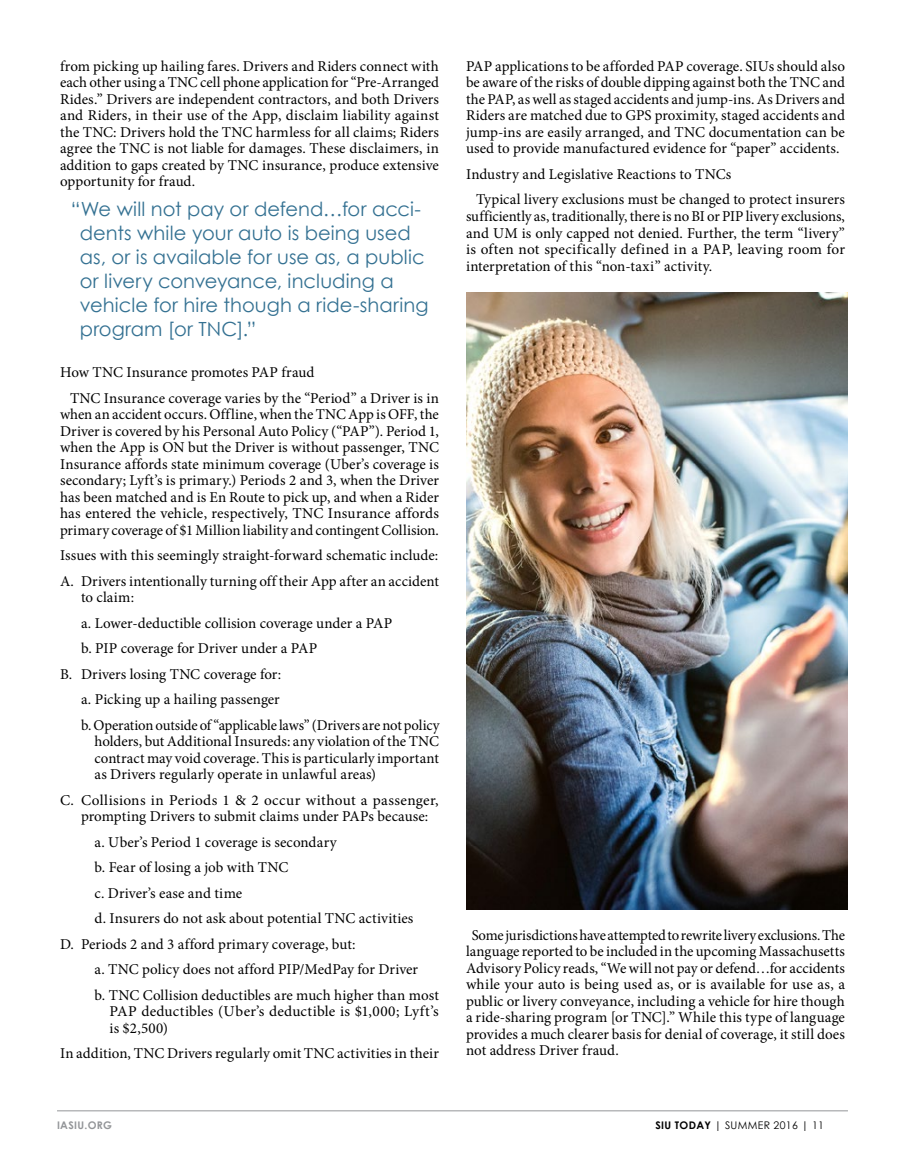
<style>
.page{position:relative;width:905px;height:1175px;background:#fff}
.page>*{position:absolute;margin:0;border:0;box-sizing:border-box;transform-origin:0 0}
.t1{font:19.5px/24px "Century Gothic";color:#347192}
.t2{font:15px/16.5px "Minion Pro";letter-spacing:.005em;color:#000;text-align:justify}
.t3{font:15px "Minion Pro";letter-spacing:-.015em;color:#000}
.t4{font:10.5px "Century Gothic";letter-spacing:.03em;color:#000}
.t5{font:700 10.5px "Century Gothic";letter-spacing:.03em;color:#939598}
.s1{font-weight:700}
</style>
<div class="page">
<hr style="left:57px;top:1110px;width:791px;height:1px;background:#939598">
<img style="left:466px;top:293px;width:382px;height:616px">
<p class="t2" style="left:60px;top:58px;width:380px">from picking up hailing fares. Drivers and Riders connect with each other using a TNC cell phone application for “Pre-Arranged Rides.” Drivers are independent contractors, and both Drivers and Riders, in their use of the App, disclaim liability against the TNC: Drivers hold the TNC harmless for all claims; Riders agree the TNC is not liable for damages. These disclaimers, in addition to gaps created by TNC insurance, produce extensive opportunity for fraud.</p>
<h1 class="t1" style="left:80px;top:196px;width:350px;text-indent:-9px">“We will not pay or defend…for acci&shy;dents while your auto is being used as, or is available for use as, a public or livery conveyance, including a vehicle for hire though a ride-sharing program [or TNC].”</h1>
<p class="t2" style="left:70px;top:359px;width:370px;line-height:25.5px;text-indent:-10px">How TNC Insurance promotes PAP fraud<br>TNC Insurance coverage varies by the “Period” a Driver is in</p>
<p class="t2" style="left:60px;top:406px;width:380px">when an accident occurs. Offline, when the TNC App is OFF, the Driver is covered by his Personal Auto Policy (“PAP”). Period 1, when the App is ON but the Driver is without passenger, TNC Insurance affords state minimum coverage (Uber’s coverage is secondary; Lyft’s is primary.) Periods 2 and 3, when the Driver has been matched and is En Route to pick up, and when a Rider has entered the vehicle, respectively, TNC Insurance affords primary coverage of $1 Million liability and contingent Collision.</p>
<p class="t2" style="left:60px;top:542px;width:380px;line-height:25.5px">Issues with this seemingly straight-forward schematic include:<br>A. Drivers intentionally turning off their App after an accident</p>
<p class="t2" style="left:81px;top:589px;width:55px">to claim:</p>
<p class="t2" style="left:81px;top:614px;width:313px">a. Lower-deductible collision coverage under a PAP</p>
<p class="t2" style="left:81px;top:640px;width:238px">b. PIP coverage for Driver under a PAP</p>
<p class="t2" style="left:60px;top:665px;width:222px">B. Drivers losing TNC coverage for:</p>
<p class="t2" style="left:81px;top:691px;width:200px">a. Picking up a hailing passenger</p>
<p class="t3" style="left:81px;top:715px;width:360px">b. Operation outside of “applicable laws” (Drivers are not policy</p>
<p class="t2" style="left:94px;top:733px;width:346px">holders, but Additional Insureds: any violation of the TNC contract may void coverage. This is particularly important as Drivers regularly operate in unlawful areas)</p>
<p class="t2" style="left:81px;top:791px;width:359px;text-indent:-21px">C. Collisions in Periods 1 &amp; 2 occur without a passenger, prompting Drivers to submit claims under PAPs because:</p>
<p class="t2" style="left:94px;top:833px;width:244px">a. Uber’s Period 1 coverage is secondary</p>
<p class="t2" style="left:94px;top:859px;width:195px">b. Fear of losing a job with TNC</p>
<p class="t2" style="left:94px;top:884px;width:149px">c. Driver’s ease and time</p>
<p class="t2" style="left:94px;top:910px;width:320px">d. Insurers do not ask about potential TNC activities</p>
<p class="t2" style="left:60px;top:935px;width:297px">D. Periods 2 and 3 afford primary coverage, but:</p>
<p class="t2" style="left:94px;top:961px;width:325px">a. TNC policy does not afford PIP/MedPay for Driver</p>
<p class="t2" style="left:94px;top:986px;width:346px">b. TNC Collision deductibles are much higher than most</p>
<p class="t2" style="left:109px;top:1003px;width:330px">PAP deductibles (Uber’s deductible is $1,000; Lyft’s is $2,500)</p>
<p class="t2" style="left:60px;top:1045px;width:380px">In addition, TNC Drivers regularly omit TNC activities in their</p>
<p class="t2" style="left:466px;top:58px;width:380px">PAP applications to be afforded PAP coverage. SIUs should also be aware of the risks of double dipping against both the TNC and the PAP, as well as staged accidents and jump-ins. As Drivers and Riders are matched due to GPS proximity, staged accidents and jump-ins are easily arranged, and TNC documentation can be used to provide manufactured evidence for “paper” accidents.</p>
<p class="t2" style="left:476px;top:161px;width:370px;line-height:25.5px;text-indent:-10px">Industry and Legislative Reactions to TNCs<br>Typical livery exclusions must be changed to protect insurers</p>
<p class="t2" style="left:466px;top:208px;width:380px">sufficiently as, traditionally, there is no BI or PIP livery exclusions, and UM is only capped not denied. Further, the term “livery” is often not specifically defined in a PAP, leaving room for interpretation of this “non-taxi” activity.</p>
<p class="t2" style="left:466px;top:926px;width:380px;text-indent:6px">Some jurisdictions have attempted to rewrite livery exclusions. The language reported to be included in the upcoming Massachusetts Advisory Policy reads, “We will not pay or defend…for accidents while your auto is being used as, or is available for use as, a public or livery conveyance, including a vehicle for hire though a ride-sharing program [or TNC].” While this type of language provides a much clearer basis for denial of coverage, it still does not address Driver fraud.</p>
<p class="t5" style="left:57px;top:1118px;width:57px">IASIU.ORG</p>
<p class="t4" style="left:655px;top:1118px;width:170px"><span class="s1">SIU TODAY</span> | SUMMER 2016 | 11</p>
</div>
